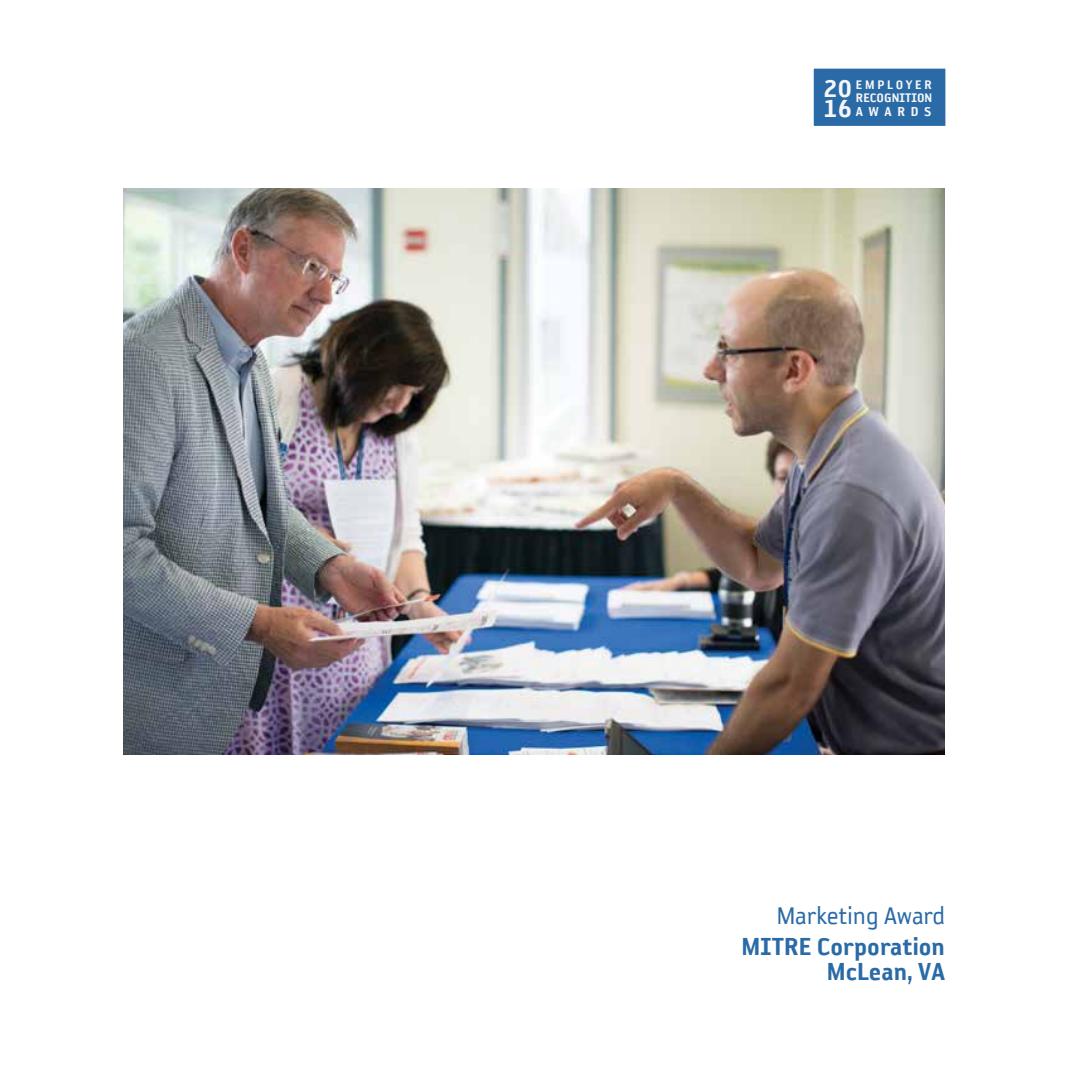
<style>
.page{position:relative;width:1071px;height:1071px;background:#fff}
.page>*{position:absolute;margin:0;border:0;box-sizing:border-box;transform-origin:0 0}
.t1{font:28.18px/19.9px "Reykjavik One C Gauge";color:#f5f6f6}
.t2{font:28px/24.5px "Reykjavik One C Gauge";color:#2a6aa6;text-align:right}
.t3{font:28px "Reykjavik One A Gauge";color:#2a6aa6}
.t4{font:14.88px "Reykjavik One C Gauge";letter-spacing:.375em;color:#f5f6f6}
.t5{font:14.17px/13.5px "Reykjavik One C Gauge";letter-spacing:.01em;color:#f5f6f6}
</style>
<div class="page">
<img style="left:123px;top:189px;width:822px;height:565px">
<div style="left:813px;top:68px;width:133px;height:59px;background:#2a6aa6"></div>
<div style="left:812px;top:67px;width:135px;height:61px;border:2px solid #fff"></div>
<p class="t1" style="left:823px;top:78px;width:30px">20<br>16</p>
<p class="t5" style="left:856px;top:78px;width:78px">EMPLOYER<br>RECOGNITION</p>
<p class="t4" style="left:856px;top:103px;width:77px">AWARDS</p>
<p class="t3" style="left:777px;top:901px;width:170px">Marketing Award</p>
<p class="t2" style="left:742px;top:934px;width:205px">MITRE Corporation<br>McLean, VA</p>
</div>
